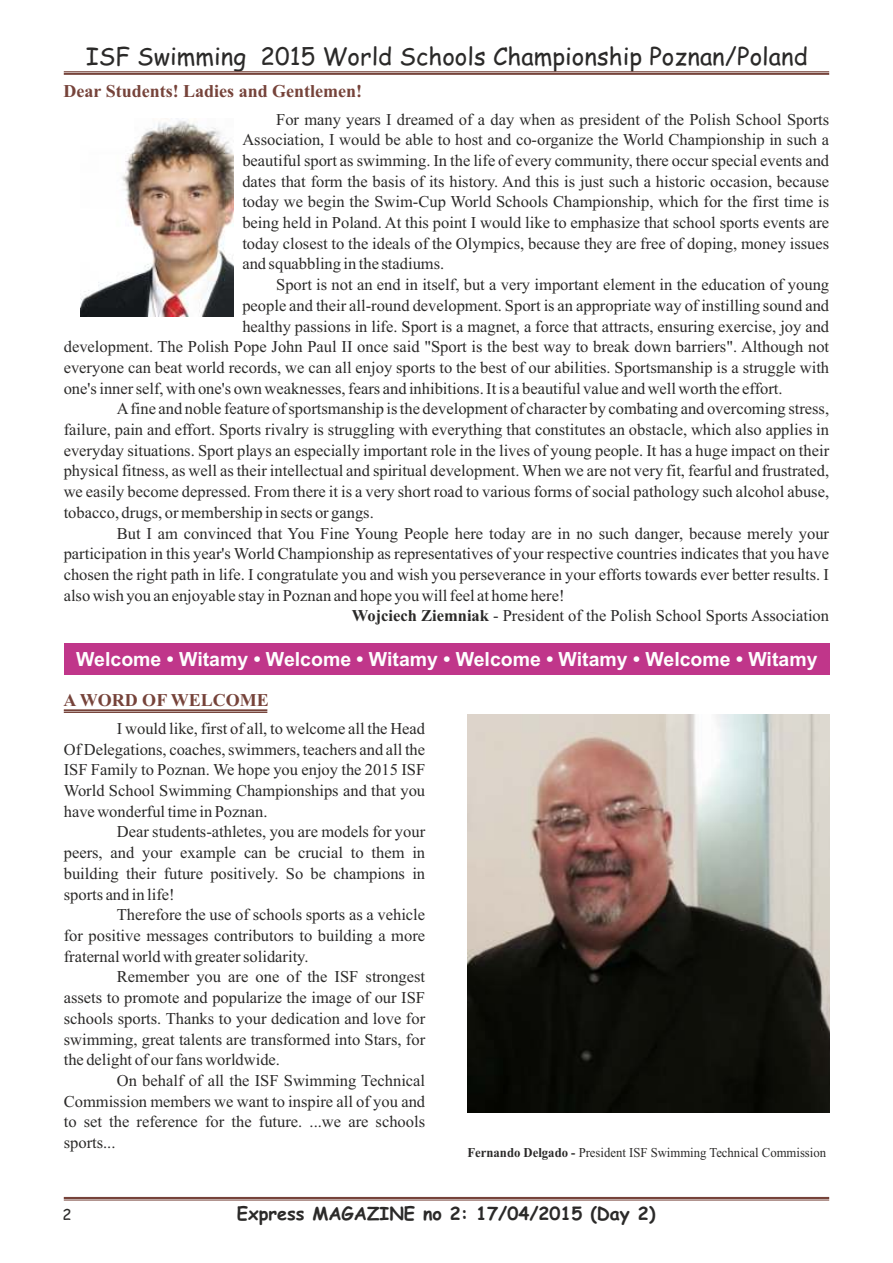
<style>
.page{position:relative;width:893px;height:1263px;background:#fff}
.page>*{position:absolute;margin:0;border:0;box-sizing:border-box;transform-origin:0 0}
.t1{font:24px "Comic Sans MS";color:#2b2a29}
.t2{font:700 19.5px "Arial";color:#fefefe}
.t3{font:700 18px "Times New Roman";color:#76433a}
.t4{font:700 18px "Comic Sans MS";color:#2b2a29}
.t5{font:16.5px/20.7px "Times New Roman";color:#2b2a29;text-align:justify}
.t6{font:15px "Comic Sans MS";color:#2b2a29}
.t7{font:13.5px "Times New Roman";color:#2b2a29;scale:.94 1}
.s1{font-weight:700}
</style>
<div class="page">
<hr style="left:64px;top:71px;width:765px;height:1px;background:#76433a">
<hr style="left:64px;top:73px;width:765px;height:2px;background:#76433a">
<hr style="left:64px;top:1200px;width:765px;height:1px;background:#76433a">
<hr style="left:64px;top:1197px;width:765px;height:2px;background:#76433a">
<div style="left:64px;top:643px;width:765px;height:31px;background:#c0368a"></div>
<img style="left:468px;top:714px;width:361px;height:398px">
<img style="left:81px;top:118px;width:153px;height:199px">
<hr style="left:64px;top:712px;width:203px;height:1px;background:#76433a">
<hr style="left:64px;top:709px;width:203px;height:2px;background:#76433a">
<h1 class="t1" style="left:86px;top:46px;width:724px">ISF Swimming 2015 World Schools Championship Poznan/Poland</h1>
<p class="t3" style="left:64px;top:85px;width:300px">Dear Students! Ladies and Gentlemen!</p>
<p class="t5" style="left:242px;top:110px;width:588px;text-indent:34px">For many years I dreamed of a day when as president of the Polish School Sports Association, I would be able to host and co-organize the World Championship in such a beautiful sport as swimming. In the life of every community, there occur special events and dates that form the basis of its history. And this is just such a historic occasion, because today we begin the Swim-Cup World Schools Championship, which for the first time is being held in Poland. At this point I would like to emphasize that school sports events are today closest to the ideals of the Olympics, because they are free of doping, money issues and squabbling in the stadiums.</p>
<p class="t5" style="left:276px;top:276px;width:554px">Sport is not an end in itself, but a very important element in the education of young</p>
<p class="t5" style="left:242px;top:297px;width:588px">people and their all-round development. Sport is an appropriate way of instilling sound and</p>
<p class="t5" style="left:242px;top:317px;width:588px">healthy passions in life. Sport is a magnet, a force that attracts, ensuring exercise, joy and</p>
<p class="t5" style="left:64px;top:338px;width:767px">development. The Polish Pope John Paul II once said "Sport is the best way to break down barriers". Although not</p>
<p class="t5" style="left:64px;top:359px;width:767px">everyone can beat world records, we can all enjoy sports to the best of our abilities. Sportsmanship is a struggle with</p>
<p class="t5" style="left:64px;top:379px;width:720px">one's inner self, with one's own weaknesses, fears and inhibitions. It is a beautiful value and well worth the effort.</p>
<p class="t5" style="left:117px;top:400px;width:714px">Afine and noble feature of sportsmanship is the development of character by combating and overcoming stress,</p>
<p class="t5" style="left:64px;top:421px;width:767px">failure, pain and effort. Sports rivalry is struggling with everything that constitutes an obstacle, which also applies in</p>
<p class="t5" style="left:64px;top:441px;width:767px">everyday situations. Sport plays an especially important role in the lives of young people. It has a huge impact on their</p>
<p class="t5" style="left:64px;top:462px;width:767px">physical fitness, as well as their intellectual and spiritual development. When we are not very fit, fearful and frustrated,</p>
<p class="t5" style="left:64px;top:483px;width:767px">we easily become depressed. From there it is a very short road to various forms of social pathology such alcohol abuse,</p>
<p class="t5" style="left:64px;top:504px;width:312px">tobacco, drugs, or membership in sects or gangs.</p>
<p class="t5" style="left:117px;top:524px;width:714px">But I am convinced that You Fine Young People here today are in no such danger, because merely your</p>
<p class="t5" style="left:64px;top:545px;width:767px">participation in this year's World Championship as representatives of your respective countries indicates that you have</p>
<p class="t5" style="left:64px;top:566px;width:767px">chosen the right path in life. I congratulate you and wish you perseverance in your efforts towards ever better results. I</p>
<p class="t5" style="left:64px;top:586px;width:502px">also wish you an enjoyable stay in Poznan and hope you will feel at home here!</p>
<p class="t5" style="left:352px;top:607px;width:479px"><span class="s1">Wojciech Ziemniak</span> - President of the Polish School Sports Association</p>
<p class="t2" style="left:76px;top:652px;width:743px">Welcome • Witamy • Welcome • Witamy • Welcome • Witamy • Welcome • Witamy</p>
<p class="t3" style="left:64px;top:693px;width:207px">A WORD OF WELCOME</p>
<p class="t5" style="left:64px;top:720px;width:363px;text-indent:53px">I would like, first of all, to welcome all the Head Of Delegations, coaches, swimmers, teachers and all the ISF Family to Poznan. We hope you enjoy the 2015 ISF World School Swimming Championships and that you have wonderful time in Poznan.</p>
<p class="t5" style="left:64px;top:823px;width:363px;text-indent:53px">Dear students-athletes, you are models for your peers, and your example can be crucial to them in building their future positively. So be champions in sports and in life!</p>
<p class="t5" style="left:64px;top:906px;width:363px;text-indent:53px">Therefore the use of schools sports as a vehicle for positive messages contributors to building a more fraternal world with greater solidarity.</p>
<p class="t5" style="left:64px;top:968px;width:363px;text-indent:53px">Remember you are one of the ISF strongest assets to promote and popularize the image of our ISF schools sports. Thanks to your dedication and love for swimming, great talents are transformed into Stars, for the delight of our fans worldwide.</p>
<p class="t5" style="left:64px;top:1071px;width:363px;text-indent:53px">On behalf of all the ISF Swimming Technical Commission members we want to inspire all of you and to set the reference for the future. ...we are schools sports...</p>
<p class="t7" style="left:467px;top:1147px;width:383px"><span class="s1">Fernando Delgado -</span> President ISF Swimming Technical Commission</p>
<p class="t6" style="left:63px;top:1208px;width:11px">2</p>
<p class="t4" style="left:237px;top:1206px;width:420px">Express MAGAZINE no 2: 17/04/2015 (Day 2)</p>
</div>
